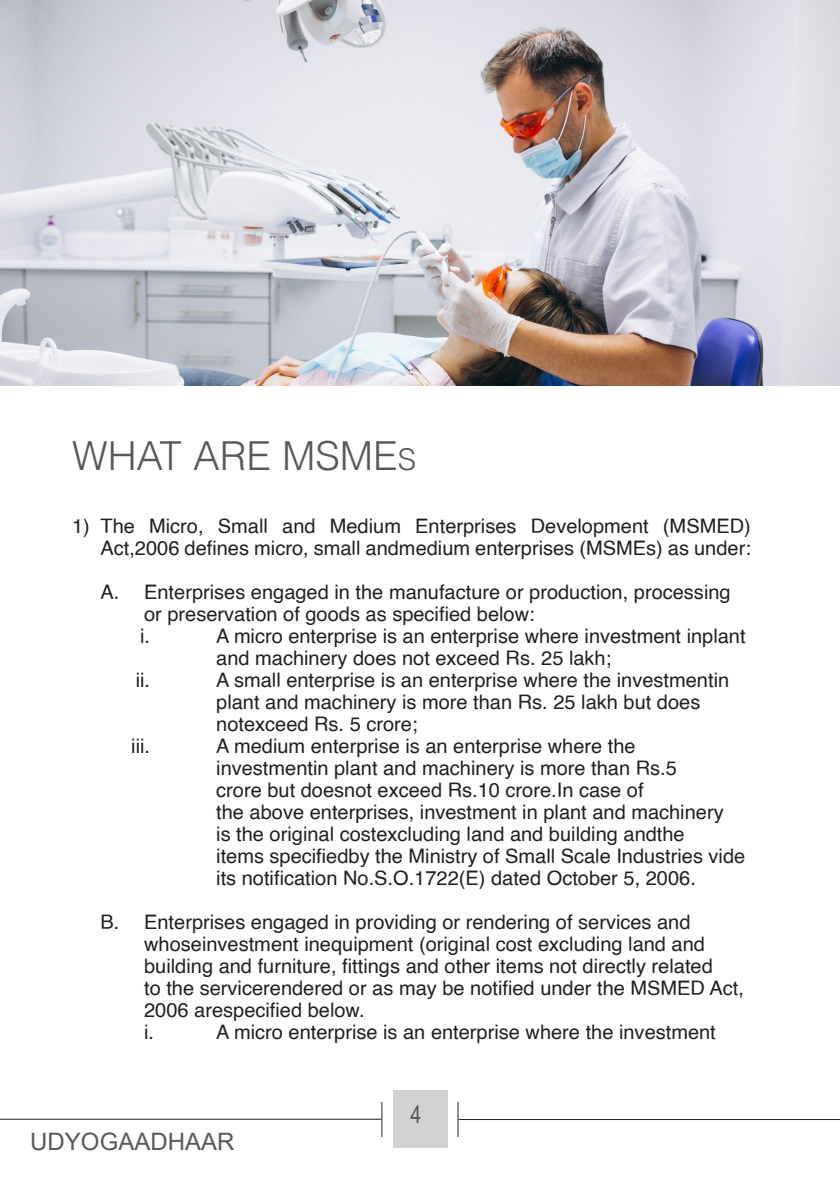
<style>
.page{position:relative;width:840px;height:1191px;background:#fff}
.page>*{position:absolute;margin:0;border:0;box-sizing:border-box;transform-origin:0 0}
.Heading{font:300 40px "Helvetica";color:#57585a}
.t1{font:24px "Arial";color:#57585a}
.t2{font:24px "Arial Narrow";color:#57585a}
.Paragraph_Title{font:20px/22px "Helvetica";color:#231f20}
.s1{font-size:30px}
</style>
<div class="page">
<hr style="left:0;top:1118px;width:381px;height:1px;background:#231f20">
<hr style="left:458px;top:1119px;width:381px;height:1px;background:#231f20">
<hr style="left:457px;top:1102px;width:1px;height:35px;background:#231f20">
<hr style="left:381px;top:1102px;width:1px;height:35px;background:#231f20">
<div style="left:392px;top:1090px;width:55px;height:57px;background:#d1d2d4"></div>
<img style="left:0;top:0;width:839px;height:386px">
<p class="Heading" style="left:72px;top:430px;width:345px">WHAT ARE MSME<span class="s1">S</span></p>
<p class="Paragraph_Title" style="left:72px;top:515px;width:680px;text-align:right">1) The Micro, Small and Medium Enterprises Development (MSMED)<br>Act,2006 defines micro, small andmedium enterprises (MSMEs) as under:</p>
<p class="Paragraph_Title" style="left:144px;top:581px;width:587px;text-indent:-44px">A. Enterprises engaged in the manufacture or production, processing or preservation of goods as specified below:</p>
<p class="Paragraph_Title" style="left:140px;top:625px;width:12px">i.</p>
<p class="Paragraph_Title" style="left:216px;top:625px;width:530px">A micro enterprise is an enterprise where investment inplant and machinery does not exceed Rs. 25 lakh;</p>
<p class="Paragraph_Title" style="left:136px;top:669px;width:16px">ii.</p>
<p class="Paragraph_Title" style="left:216px;top:669px;width:514px">A small enterprise is an enterprise where the investmentin plant and machinery is more than Rs. 25 lakh but does notexceed Rs. 5 crore;</p>
<p class="Paragraph_Title" style="left:131px;top:735px;width:20px">iii.</p>
<p class="Paragraph_Title" style="left:216px;top:735px;width:530px">A medium enterprise is an enterprise where the investmentin plant and machinery is more than Rs.5<br>crore but doesnot exceed Rs.10 crore.In case of<br>the above enterprises, investment in plant and machinery<br>is the original costexcluding land and building andthe<br>items specifiedby the Ministry of Small Scale Industries vide its notification No.S.O.1722(E) dated October 5, 2006.</p>
<p class="Paragraph_Title" style="left:144px;top:911px;width:601px;text-indent:-44px">B. Enterprises engaged in providing or rendering of services and whoseinvestment inequipment (original cost excluding land and building and furniture, fittings and other items not directly related<br>to the servicerendered or as may be notified under the MSMED Act, 2006 arespecified below.</p>
<p class="Paragraph_Title" style="left:144px;top:1021px;width:11px">i.</p>
<p class="Paragraph_Title" style="left:216px;top:1021px;width:501px">A micro enterprise is an enterprise where the investment</p>
<p class="t1" style="left:30px;top:1124px;width:206px">UDYOGAADHAAR</p>
<p class="t2" style="left:410px;top:1097px;width:12px">4</p>
</div>
